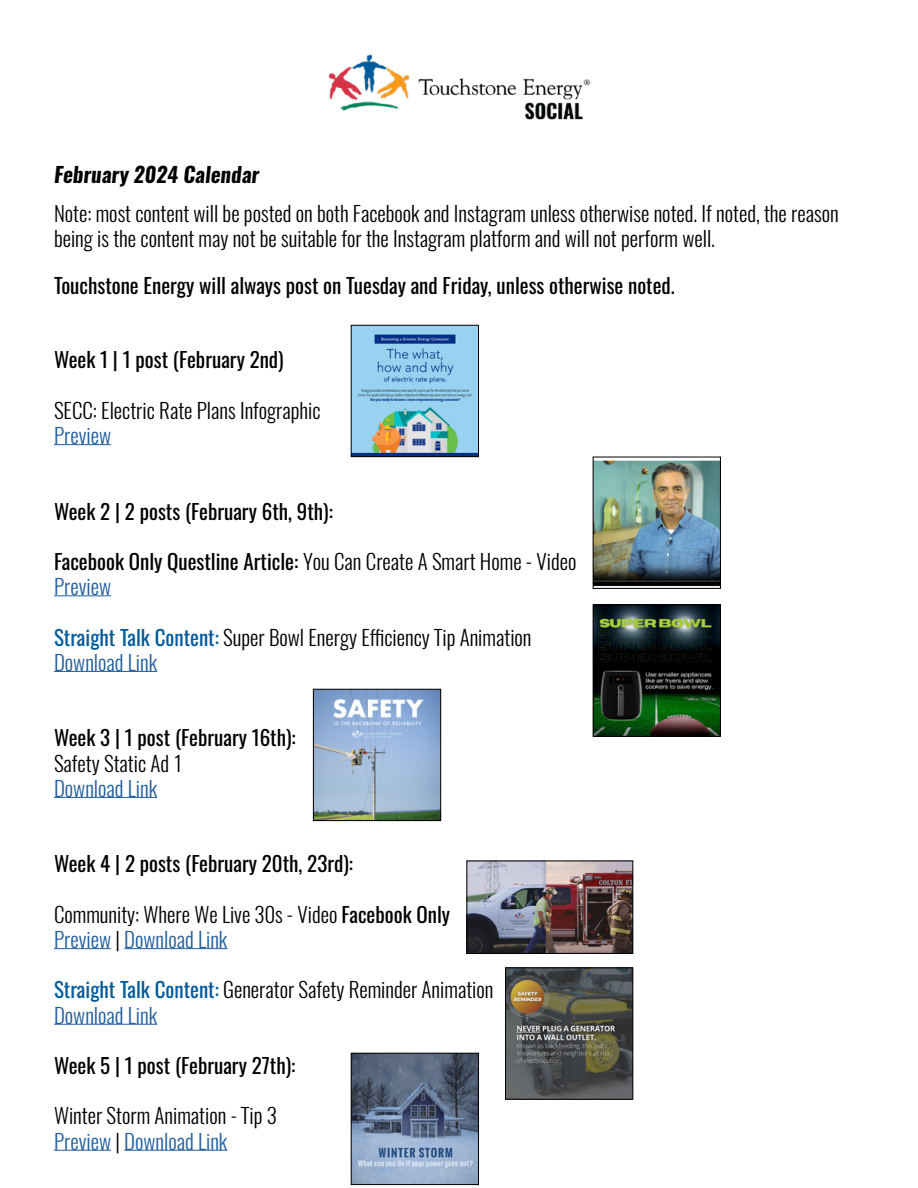
<style>
.page{position:relative;width:918px;height:1188px;background:#fff}
.page>*{position:absolute;margin:0;border:0;box-sizing:border-box;transform-origin:0 0}
.t1{font:300 21px/25.2px "Oswald";color:#000}
.t2{font:21px/25.2px "Oswald";color:#000}
.t3{font:italic 700 21px "Oswald";color:#000}
.t4{font:300 21px "Oswald";color:#215e9e}
.s1{font-weight:300}
.s2{font-weight:300;color:#215e9e}
.s3{font-weight:400;color:#005a9c}
.s4{color:#215e9e}
.s5{font-weight:400}
</style>
<div class="page">
<img style="left:328px;top:54px;width:263px;height:66px">
<hr style="left:54px;top:444px;width:57px;height:1px;background:#215e9e">
<hr style="left:54px;top:596px;width:57px;height:1px;background:#215e9e">
<hr style="left:54px;top:671px;width:103px;height:1px;background:#215e9e">
<hr style="left:54px;top:797px;width:103px;height:1px;background:#215e9e">
<hr style="left:54px;top:948px;width:57px;height:1px;background:#215e9e">
<hr style="left:124px;top:948px;width:103px;height:1px;background:#215e9e">
<hr style="left:54px;top:1024px;width:103px;height:1px;background:#215e9e">
<hr style="left:54px;top:1150px;width:57px;height:1px;background:#215e9e">
<hr style="left:124px;top:1150px;width:103px;height:1px;background:#215e9e">
<img style="left:469px;top:863px;width:162px;height:89px">
<div style="left:467px;top:861px;width:166px;height:93px;border:1px solid #000"></div>
<img style="left:353px;top:1055px;width:124px;height:128px">
<div style="left:351px;top:1053px;width:128px;height:132px;border:1px solid #000"></div>
<img style="left:315px;top:691px;width:124px;height:128px">
<div style="left:313px;top:689px;width:128px;height:132px;border:1px solid #000"></div>
<img style="left:353px;top:327px;width:124px;height:128px">
<div style="left:351px;top:325px;width:128px;height:132px;border:1px solid #000"></div>
<img style="left:595px;top:607px;width:124px;height:128px">
<div style="left:593px;top:605px;width:128px;height:132px;border:1px solid #000"></div>
<img style="left:595px;top:460px;width:124px;height:127px">
<div style="left:593px;top:457px;width:128px;height:132px;border:1px solid #000"></div>
<img style="left:507px;top:970px;width:124px;height:127px">
<div style="left:505px;top:968px;width:128px;height:131px;border:1px solid #000"></div>
<p class="t3" style="left:54px;top:160px;width:207px">February 2024 Calendar</p>
<p class="t1" style="left:54px;top:201px;width:786px">Note: most content will be posted on both Facebook and Instagram unless otherwise noted. If noted, the reason being is the content may not be suitable for the Instagram platform and will not perform well.</p>
<p class="t2" style="left:54px;top:270px;width:622px">Touchstone Energy will always post on Tuesday and Friday, unless otherwise noted.</p>
<p class="t2" style="left:54px;top:345px;width:231px">Week 1 | 1 post (February 2nd)</p>
<p class="t1" style="left:54px;top:398px;width:268px">SECC: Electric Rate Plans Infographic</p>
<p class="t4" style="left:54px;top:422px;width:59px">Preview</p>
<p class="t2" style="left:54px;top:496px;width:280px">Week 2 | 2 posts (February 6th, 9th):</p>
<p class="t2" style="left:54px;top:547px;width:524px">Facebook Only Questline Article: <span class="s1">You Can Create A Smart Home - Video<br></span><span class="s2">Preview</span></p>
<p class="t1" style="left:54px;top:625px;width:479px"><span class="s3">Straight Talk Content:</span> Super Bowl Energy Efficiency Tip Animation<br><span class="s4">Download Link</span></p>
<p class="t2" style="left:54px;top:723px;width:243px">Week 3 | 1 post (February 16th):</p>
<p class="t1" style="left:54px;top:751px;width:130px">Safety Static Ad 1</p>
<p class="t4" style="left:54px;top:774px;width:105px">Download Link</p>
<p class="t2" style="left:54px;top:849px;width:300px">Week 4 | 2 posts (February 20th, 23rd):</p>
<p class="t1" style="left:54px;top:902px;width:398px">Community: Where We Live 30s - Video <span class="s5">Facebook Only<br></span><span class="s4">Preview</span> | <span class="s4">Download Link</span></p>
<p class="t1" style="left:54px;top:977px;width:441px"><span class="s3">Straight Talk Content:</span> Generator Safety Reminder Animation<br><span class="s4">Download Link</span></p>
<p class="t2" style="left:54px;top:1051px;width:243px">Week 5 | 1 post (February 27th):</p>
<p class="t1" style="left:54px;top:1103px;width:224px">Winter Storm Animation - Tip 3<br><span class="s4">Preview</span> | <span class="s4">Download Link</span></p>
</div>
